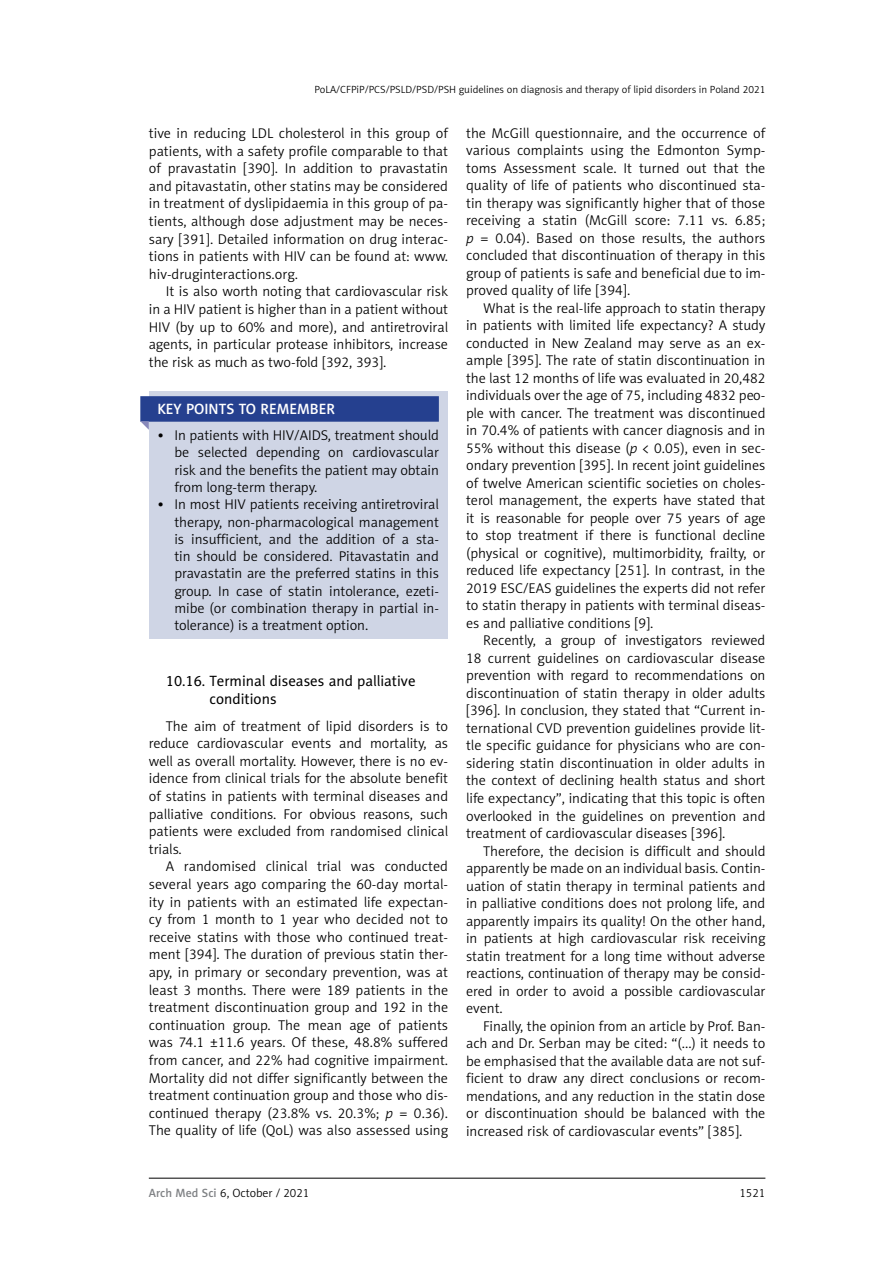
<style>
.page{position:relative;width:893px;height:1263px;background:#fff}
.page>*{position:absolute;margin:0;border:0;box-sizing:border-box;transform-origin:0 0}
.t1{font:15px/18.3px "Naomi Sans EFN";color:#000}
.t2{font:15px "Naomi Sans EFN Medium";color:#fff}
.t3{font:14.25px/17.5px "Naomi Sans EFN Light";color:#000;text-align:justify}
.t4{font:12px "Naomi Sans EFN Light";color:#000}
.t5{font:10.5px "Naomi Sans EFN Light";color:#000}
.s1{font-style:italic}
.s2{font-family:"Naomi Sans EFN Medium";color:#808285}
</style>
<div class="page">
<hr style="left:149px;top:1178px;width:616px;height:1px;background:#000">
<div style="left:149px;top:391px;width:298px;height:247px;background:#cfd5e5"></div>
<div style="left:140px;top:396px;width:299px;height:26px;background:#25408f"></div>
<svg style="left:140px;top:421px;width:9px;height:9px"></svg>
<p class="t5" style="left:314px;top:83px;width:452px">PoLA/CFPiP/PCS/PSLD/PSD/PSH guidelines on diagnosis and therapy of lipid disorders in Poland 2021</p>
<p class="t3" style="left:149px;top:124px;width:301px">tive in reducing LDL cholesterol in this group of patients, with a safety profile comparable to that of pravastatin [390]. In addition to pravastatin and pitavastatin, other statins may be considered in treatment of dyslipidaemia in this group of pa&shy;tients, although dose adjustment may be neces&shy;sary [391]. Detailed information on drug interac&shy;tions in patients with HIV can be found at: www. hiv-druginteractions.org.</p>
<p class="t3" style="left:149px;top:283px;width:301px;text-indent:17px">It is also worth noting that cardiovascular risk in a HIV patient is higher than in a patient without HIV (by up to 60% and more), and antiretroviral agents, in particular protease inhibitors, increase the risk as much as two-fold [392, 393].</p>
<p class="t2" style="left:157px;top:400px;width:179px">KEY POINTS TO REMEMBER</p>
<p class="t3" style="left:174px;top:427px;width:266px;text-indent:-17px">• In patients with HIV/AIDS, treatment should be selected depending on cardiovascular risk and the benefits the patient may obtain from long-term therapy.</p>
<p class="t3" style="left:174px;top:496px;width:266px;text-indent:-17px">• In most HIV patients receiving antiretroviral therapy, non-pharmacological management is insufficient, and the addition of a sta&shy;tin should be considered. Pitavastatin and pravastatin are the preferred statins in this group. In case of statin intolerance, ezeti&shy;mibe (or combination therapy in partial in&shy;tolerance) is a treatment option.</p>
<p class="t1" style="left:210px;top:672px;width:208px;text-indent:-44px">10.16. Terminal diseases and palliative conditions</p>
<p class="t3" style="left:149px;top:717px;width:301px;text-indent:17px">The aim of treatment of lipid disorders is to reduce cardiovascular events and mortality, as well as overall mortality. However, there is no ev&shy;idence from clinical trials for the absolute benefit of statins in patients with terminal diseases and palliative conditions. For obvious reasons, such patients were excluded from randomised clinical trials.</p>
<p class="t3" style="left:149px;top:858px;width:301px;text-indent:17px">A randomised clinical trial was conducted several years ago comparing the 60-day mortal&shy;ity in patients with an estimated life expectan&shy;cy from 1 month to 1 year who decided not to receive statins with those who continued treat&shy;ment [394]. The duration of previous statin ther&shy;apy, in primary or secondary prevention, was at least 3 months. There were 189 patients in the treatment discontinuation group and 192 in the continuation group. The mean age of patients was 74.1 ±11.6 years. Of these, 48.8% suffered from cancer, and 22% had cognitive impairment.<br>Mortality did not differ significantly between the treatment continuation group and those who dis&shy;continued therapy (23.8% vs. 20.3%; <span class="s1">p</span> = 0.36).<br>The quality of life (QoL) was also assessed using</p>
<p class="t3" style="left:466px;top:124px;width:301px">the McGill questionnaire, and the occurrence of various complaints using the Edmonton Symp&shy;toms Assessment scale. It turned out that the quality of life of patients who discontinued sta&shy;tin therapy was significantly higher that of those receiving a statin (McGill score: 7.11 vs. 6.85; <span class="s1">p</span> = 0.04). Based on those results, the authors concluded that discontinuation of therapy in this group of patients is safe and beneficial due to im&shy;proved quality of life [394].</p>
<p class="t3" style="left:466px;top:299px;width:301px;text-indent:17px">What is the real-life approach to statin therapy in patients with limited life expectancy? A study conducted in New Zealand may serve as an ex&shy;ample [395]. The rate of statin discontinuation in the last 12 months of life was evaluated in 20,482 individuals over the age of 75, including 4832 peo&shy;ple with cancer. The treatment was discontinued in 70.4% of patients with cancer diagnosis and in 55% without this disease (<span class="s1">p</span> &lt; 0.05), even in sec&shy;ondary prevention [395]. In recent joint guidelines of twelve American scientific societies on choles&shy;terol management, the experts have stated that it is reasonable for people over 75 years of age to stop treatment if there is functional decline (physical or cognitive), multimorbidity, frailty, or reduced life expectancy [251]. In contrast, in the 2019 ESC/EAS guidelines the experts did not refer to statin therapy in patients with terminal diseas&shy;es and palliative conditions [9].</p>
<p class="t3" style="left:466px;top:632px;width:301px;text-indent:17px">Recently, a group of investigators reviewed 18 current guidelines on cardiovascular disease prevention with regard to recommendations on discontinuation of statin therapy in older adults [396]. In conclusion, they stated that “Current in&shy;ternational CVD prevention guidelines provide lit&shy;tle specific guidance for physicians who are con&shy;sidering statin discontinuation in older adults in the context of declining health status and short life expectancy”, indicating that this topic is often overlooked in the guidelines on prevention and treatment of cardiovascular diseases [396].</p>
<p class="t3" style="left:466px;top:842px;width:301px;text-indent:17px">Therefore, the decision is difficult and should apparently be made on an individual basis. Contin&shy;uation of statin therapy in terminal patients and in palliative conditions does not prolong life, and apparently impairs its quality! On the other hand, in patients at high cardiovascular risk receiving statin treatment for a long time without adverse reactions, continuation of therapy may be consid&shy;ered in order to avoid a possible cardiovascular event.</p>
<p class="t3" style="left:466px;top:1017px;width:301px;text-indent:17px">Finally, the opinion from an article by Prof. Ban&shy;ach and Dr. Serban may be cited: “(...) it needs to be emphasised that the available data are not suf&shy;ficient to draw any direct conclusions or recom&shy;mendations, and any reduction in the statin dose or discontinuation should be balanced with the increased risk of cardiovascular events” [385].</p>
<p class="t4" style="left:149px;top:1186px;width:162px"><span class="s2">Arch Med Sci</span> 6, October / 2021</p>
<p class="t4" style="left:739px;top:1186px;width:27px">1521</p>
</div>
